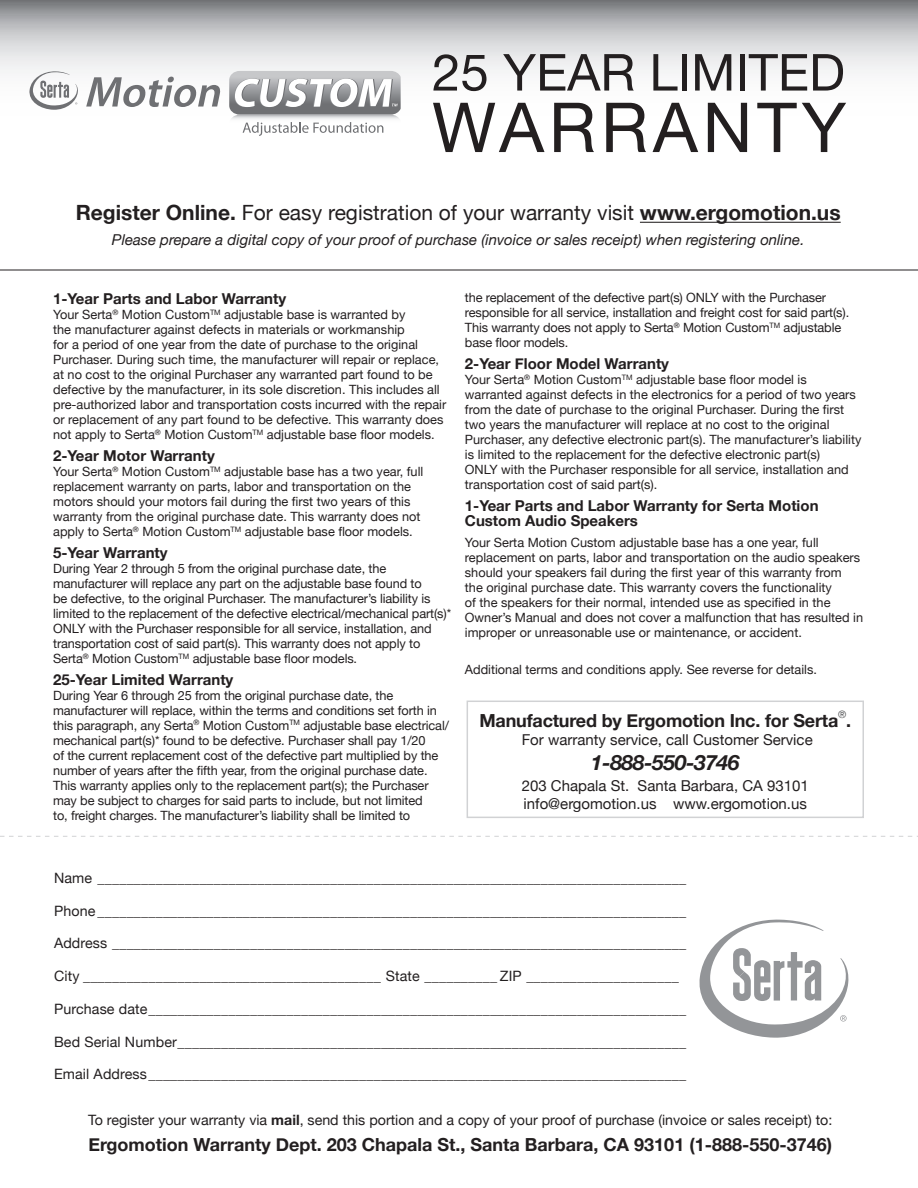
<style>
.page{position:relative;width:918px;height:1188px;background:#fff}
.page>*{position:absolute;margin:0;border:0;box-sizing:border-box;transform-origin:0 0}
.t1{font:69px "Helvetica Neue";letter-spacing:.07em;color:#231f20}
.t2{font:51px "Helvetica Neue";color:#231f20}
.t3{font:21px "Helvetica Neue";color:#231f20}
.t4{font:italic 700 21px "Helvetica Neue";letter-spacing:-.02em;color:#231f20}
.t5{font:700 18px "Helvetica Neue";color:#231f20}
.t6{font:700 15px/15px "Helvetica Neue";color:#231f20}
.t7{font:15px "Helvetica Neue";color:#231f20}
.t8{font:italic 15px "Helvetica Neue";color:#231f20}
.t9{font:14.25px "Helvetica Neue";color:#231f20}
.t10{font:12.75px/15px "Helvetica Neue";color:#231f20}
.t11{font:10.2px "Helvetica Neue";color:#57585a}
.s1{font-weight:700}
</style>
<div class="page">
<svg style="left:0;top:0;width:918px;height:222px"></svg>
<hr style="left:640px;top:222px;width:201px;height:1px;background:#231f20">
<svg style="left:0;top:836px;width:918px;height:1px"></svg>
<div style="left:467px;top:701px;width:397px;height:117px;border:2px solid #d1d2d4"></div>
<svg style="left:699px;top:920px;width:149px;height:118px"></svg>
<hr style="left:0;top:270px;width:918px;height:1px;background:#231f20">
<img style="left:229px;top:115px;width:172px;height:43px">
<svg style="left:229px;top:71px;width:172px;height:44px"></svg>
<svg style="left:86px;top:77px;width:135px;height:30px"></svg>
<svg style="left:243px;top:122px;width:140px;height:14px"></svg>
<svg style="left:28px;top:71px;width:51px;height:39px"></svg>
<p class="t2" style="left:432px;top:42px;width:414px">25 YEAR LIMITED</p>
<p class="t1" style="left:432px;top:86px;width:416px">WARRANTY</p>
<p class="t3" style="left:76px;top:200px;width:766px"><span class="s1">Register Online.</span> For easy registration of your warranty visit <span class="s1">www.ergomotion.us</span></p>
<p class="t8" style="left:112px;top:231px;width:694px">Please prepare a digital copy of your proof of purchase (invoice or sales receipt) when registering online.</p>
<p class="t6" style="left:53px;top:291px;width:235px">1-Year Parts and Labor Warranty</p>
<p class="t10" style="left:53px;top:307px;width:395px">Your Serta<sup>®</sup> Motion Custom<sup>TM</sup> adjustable base is warranted by<br>the manufacturer against defects in materials or workmanship<br>for a period of one year from the date of purchase to the original Purchaser. During such time, the manufacturer will repair or replace, at no cost to the original Purchaser any warranted part found to be defective by the manufacturer, in its sole discretion. This includes all pre-authorized labor and transportation costs incurred with the repair or replacement of any part found to be defective. This warranty does not apply to Serta<sup>®</sup> Motion Custom<sup>TM</sup> adjustable base floor models.</p>
<p class="t6" style="left:53px;top:448px;width:163px">2-Year Motor Warranty</p>
<p class="t10" style="left:53px;top:464px;width:372px">Your Serta<sup>®</sup> Motion Custom<sup>TM</sup> adjustable base has a two year, full replacement warranty on parts, labor and transportation on the motors should your motors fail during the first two years of this warranty from the original purchase date. This warranty does not apply to Serta<sup>®</sup> Motion Custom<sup>TM</sup> adjustable base floor models.</p>
<p class="t6" style="left:53px;top:545px;width:116px">5-Year Warranty</p>
<p class="t10" style="left:53px;top:561px;width:400px">During Year 2 through 5 from the original purchase date, the manufacturer will replace any part on the adjustable base found to<br>be defective, to the original Purchaser. The manufacturer’s liability is limited to the replacement of the defective electrical/mechanical part(s)* ONLY with the Purchaser responsible for all service, installation, and transportation cost of said part(s). This warranty does not apply to Serta<sup>®</sup> Motion Custom<sup>TM</sup> adjustable base floor models.</p>
<p class="t6" style="left:53px;top:672px;width:182px">25-Year Limited Warranty</p>
<p class="t10" style="left:53px;top:688px;width:397px">During Year 6 through 25 from the original purchase date, the manufacturer will replace, within the terms and conditions set forth in this paragraph, any Serta<sup>®</sup> Motion Custom<sup>TM</sup> adjustable base electrical/ mechanical part(s)* found to be defective. Purchaser shall pay 1/20<br>of the current replacement cost of the defective part multiplied by the number of years after the fifth year, from the original purchase date.<br>This warranty applies only to the replacement part(s); the Purchaser may be subject to charges for said parts to include, but not limited<br>to, freight charges. The manufacturer’s liability shall be limited to</p>
<p class="t10" style="left:465px;top:290px;width:386px">the replacement of the defective part(s) ONLY with the Purchaser responsible for all service, installation and freight cost for said part(s).<br>This warranty does not apply to Serta<sup>®</sup> Motion Custom<sup>TM</sup> adjustable base floor models.</p>
<p class="t6" style="left:465px;top:356px;width:206px">2-Year Floor Model Warranty</p>
<p class="t10" style="left:465px;top:372px;width:398px">Your Serta<sup>®</sup> Motion Custom<sup>TM</sup> adjustable base floor model is warranted against defects in the electronics for a period of two years from the date of purchase to the original Purchaser. During the first two years the manufacturer will replace at no cost to the original Purchaser, any defective electronic part(s). The manufacturer’s liability is limited to the replacement for the defective electronic part(s)<br>ONLY with the Purchaser responsible for all service, installation and transportation cost of said part(s).</p>
<p class="t6" style="left:465px;top:497px;width:355px">1-Year Parts and Labor Warranty for Serta Motion<br>Custom Audio Speakers</p>
<p class="t10" style="left:465px;top:535px;width:400px">Your Serta Motion Custom adjustable base has a one year, full replacement on parts, labor and transportation on the audio speakers should your speakers fail during the first year of this warranty from<br>the original purchase date. This warranty covers the functionality<br>of the speakers for their normal, intended use as specified in the Owner’s Manual and does not cover a malfunction that has resulted in improper or unreasonable use or maintenance, or accident.</p>
<p class="t10" style="left:465px;top:662px;width:354px">Additional terms and conditions apply. See reverse for details.</p>
<p class="t5" style="left:479px;top:709px;width:373px">Manufactured by Ergomotion Inc. for Serta .</p>
<p class="t11" style="left:838px;top:708px;width:10px">®</p>
<p class="t7" style="left:522px;top:731px;width:293px">For warranty service, call Customer Service</p>
<p class="t4" style="left:591px;top:750px;width:150px">1-888-550-3746</p>
<p class="t7" style="left:522px;top:777px;width:289px">203 Chapala St. Santa Barbara, CA 93101</p>
<p class="t7" style="left:524px;top:795px;width:285px">info@ergomotion.us www.ergomotion.us</p>
<p class="t9" style="left:54px;top:869px;width:634px">Name _________________________________________________________________________________</p>
<p class="t9" style="left:54px;top:902px;width:634px">Phone _________________________________________________________________________________</p>
<p class="t9" style="left:54px;top:935px;width:634px">Address _______________________________________________________________________________</p>
<p class="t9" style="left:54px;top:968px;width:626px">City _________________________________________ State __________ ZIP _____________________</p>
<p class="t9" style="left:54px;top:1000px;width:634px">Purchase date__________________________________________________________________________</p>
<p class="t9" style="left:54px;top:1033px;width:634px">Bed Serial Number______________________________________________________________________</p>
<p class="t9" style="left:54px;top:1066px;width:634px">Email Address__________________________________________________________________________</p>
<p class="t9" style="left:88px;top:1112px;width:746px">To register your warranty via <span class="s1">mail</span>, send this portion and a copy of your proof of purchase (invoice or sales receipt) to:</p>
<p class="t5" style="left:88px;top:1133px;width:745px">Ergomotion Warranty Dept. 203 Chapala St., Santa Barbara, CA 93101 (1-888-550-3746)</p>
</div>
